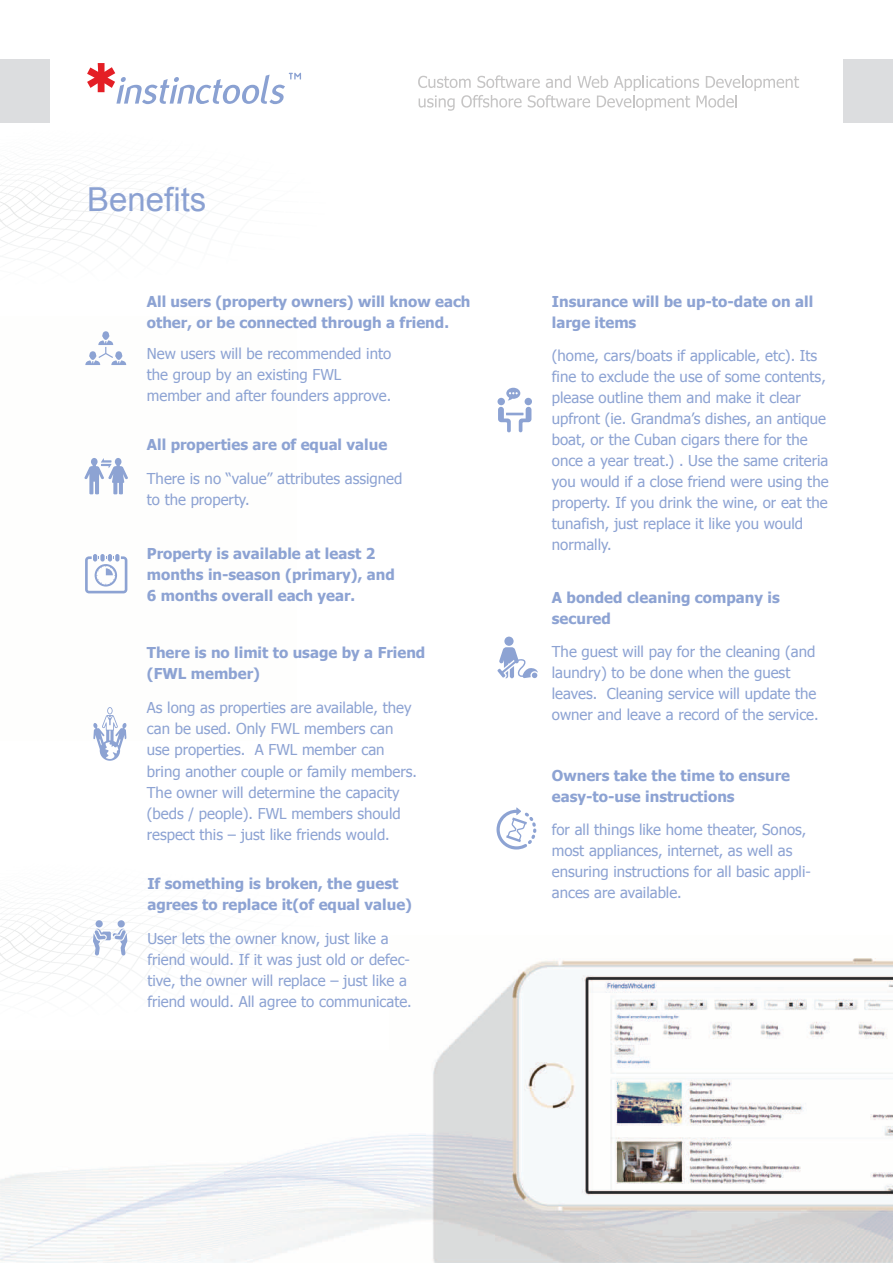
<style>
.page{position:relative;width:893px;height:1263px;background:#fff}
.page>*{position:absolute;margin:0;border:0;box-sizing:border-box;transform-origin:0 0}
.t1{font:33px "Arial";color:#8ba1d2}
.t2{font:15px/21px "Tahoma";color:#8da3d3}
.t3{font:700 15px/21px "Tahoma";color:#8da3d3}
</style>
<div class="page">
<img style="left:0;top:936px;width:893px;height:327px">
<img style="left:1px;top:902px;width:388px;height:147px">
<img style="left:1px;top:104px;width:275px;height:150px">
<svg style="left:418px;top:75px;width:381px;height:36px"></svg>
<div style="left:843px;top:60px;width:50px;height:63px;background:#dcdddf"></div>
<div style="left:0;top:60px;width:50px;height:63px;background:#dcdddf"></div>
<svg style="left:87px;top:63px;width:214px;height:41px"></svg>
<svg style="left:85px;top:331px;width:41px;height:34px"></svg>
<svg style="left:84px;top:458px;width:44px;height:36px"></svg>
<svg style="left:85px;top:554px;width:42px;height:39px"></svg>
<svg style="left:93px;top:707px;width:34px;height:54px"></svg>
<svg style="left:93px;top:920px;width:34px;height:35px"></svg>
<svg style="left:497px;top:388px;width:35px;height:44px"></svg>
<div style="left:504px;top:637px;width:10px;height:9px;background:#8da3d3;border-radius:50%"></div>
<svg style="left:497px;top:647px;width:41px;height:31px"></svg>
<svg style="left:496px;top:807px;width:40px;height:42px"></svg>
<h1 class="t1" style="left:87px;top:177px;width:121px">Benefits</h1>
<p class="t3" style="left:147px;top:290px;width:325px">All users (property owners) will know each other, or be connected through a friend.</p>
<p class="t2" style="left:147px;top:342px;width:246px">New users will be recommended into the group by an existing FWL member and after founders approve.</p>
<p class="t3" style="left:147px;top:433px;width:242px">All properties are of equal value</p>
<p class="t2" style="left:147px;top:467px;width:257px">There is no “value” attributes assigned to the property.</p>
<p class="t3" style="left:147px;top:542px;width:249px">Property is available at least 2 months in-season (primary), and<br>6 months overall each year.</p>
<p class="t3" style="left:147px;top:641px;width:280px">There is no limit to usage by a Friend (FWL member)</p>
<p class="t2" style="left:147px;top:697px;width:272px">As long as properties are available, they can be used. Only FWL members can use properties. A FWL member can bring another couple or family members.<br>The owner will determine the capacity (beds / people). FWL members should respect this – just like friends would.</p>
<p class="t3" style="left:147px;top:872px;width:266px">If something is broken, the guest agrees to replace it(of equal value)</p>
<p class="t2" style="left:147px;top:928px;width:266px">User lets the owner know, just like a friend would. If it was just old or defec&shy;tive, the owner will replace – just like a friend would. All agree to communicate.</p>
<p class="t3" style="left:552px;top:290px;width:263px">Insurance will be up-to-date on all large items</p>
<p class="t2" style="left:552px;top:344px;width:278px">(home, cars/boats if applicable, etc). Its fine to exclude the use of some contents, please outline them and make it clear upfront (ie. Grandma’s dishes, an antique boat, or the Cuban cigars there for the once a year treat.) . Use the same criteria you would if a close friend were using the property. If you drink the wine, or eat the tunafish, just replace it like you would normally.</p>
<p class="t3" style="left:552px;top:586px;width:229px">A bonded cleaning company is secured</p>
<p class="t2" style="left:552px;top:640px;width:268px">The guest will pay for the cleaning (and laundry) to be done when the guest leaves. Cleaning service will update the owner and leave a record of the service.</p>
<p class="t3" style="left:552px;top:764px;width:240px">Owners take the time to ensure easy-to-use instructions</p>
<p class="t2" style="left:552px;top:818px;width:261px">for all things like home theater, Sonos, most appliances, internet, as well as ensuring instructions for all basic appli&shy;ances are available.</p>
</div>
